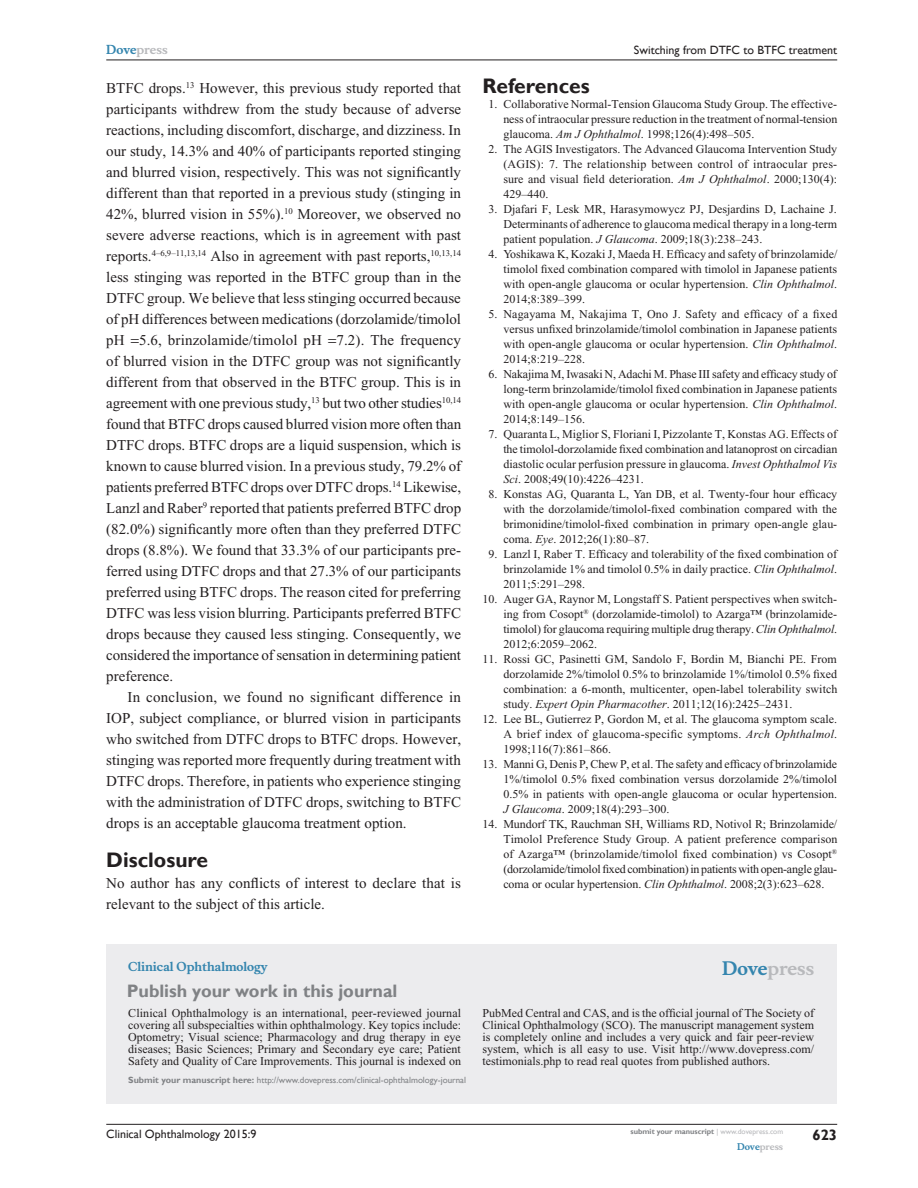
<style>
.page{position:relative;width:918px;height:1188px;background:#fff}
.page>*{position:absolute;margin:0;border:0;box-sizing:border-box;transform-origin:0 0}
.RefH{font:700 21px "Gill Sans";color:#231f20}
.PromBx-H1{font:700 18px "Gill Sans";color:#808285}
.PromBx-Brand{font:700 18px "Musee";color:#b8b9bc}
.Tx{font:15px/21px "Times New Roman";color:#231f20;text-align:justify}
.TxF{font:15px/21px "Times New Roman";letter-spacing:.005em;color:#231f20}
.t1{font:700 15px "Gill Sans";color:#231f20}
.RefNL2{font:12px/15px "Times New Roman";color:#231f20;text-align:justify}
.PromBx-Tx{font:12px/12px "Times New Roman";color:#231f20;text-align:justify}
.t2{font:12px "Gill Sans";color:#231f20}
.PromBx-JrnlName{font:700 12px "Musee";color:#3485ae}
.t3{font:700 12px "Musee";color:#b8b9bc}
.PromBx-SubmitMssWebA{font:9px "Gill Sans";color:#808285}
.t4{font:700 9px "Musee";color:#b8b9bc}
.t5{font:700 7.5px "Gill Sans";color:#808285}
.s1{color:#3485ae}
.s2{font-style:italic}
.s3{font-weight:700}
.s4{font-weight:400;color:#b8b9bc}
</style>
<div class="page">
<div style="left:106px;top:944px;width:731px;height:159px;background:#ececee"></div>
<hr style="left:106px;top:1124px;width:731px;height:1px;background:#231f20">
<hr style="left:106px;top:60px;width:731px;height:1px;background:#231f20">
<p class="t3" style="left:106px;top:43px;width:63px"><span class="s1">Dove</span>press</p>
<p class="t2" style="left:634px;top:43px;width:205px">Switching from DTFC to BTFC treatment</p>
<p class="Tx" style="left:106px;top:77px;width:357px">BTFC drops.<sup>13</sup> However, this previous study reported that participants withdrew from the study because of adverse reactions, including discomfort, discharge, and dizziness. In our study, 14.3% and 40% of participants reported stinging and blurred vision, respectively. This was not significantly different than that reported in a previous study (stinging in 42%, blurred vision in 55%).<sup>10</sup> Moreover, we observed no severe adverse reactions, which is in agreement with past reports.<sup>4–6,9–11,13,14</sup> Also in agreement with past reports,<sup>10,13,14 </sup>less stinging was reported in the BTFC group than in the DTFC group. We believe that less stinging occurred because of pH differences between medications (dorzolamide/timolol pH 5.6, brinzolamide/timolol pH 7.2). The frequency of blurred vision in the DTFC group was not significantly different from that observed in the BTFC group. This is in agreement with one previous study,<sup>13</sup> but two other studies<sup>10,14 </sup>found that BTFC drops caused blurred vision more often than DTFC drops. BTFC drops are a liquid suspension, which is known to cause blurred vision. In a previous study, 79.2% of patients preferred BTFC drops over DTFC drops.<sup>14</sup> Likewise, Lanzl and Raber<sup>9</sup> reported that patients preferred BTFC drop (82.0%) significantly more often than they preferred DTFC drops (8.8%). We found that 33.3% of our participants pre&shy;ferred using DTFC drops and that 27.3% of our participants preferred using BTFC drops. The reason cited for preferring DTFC was less vision blurring. Participants preferred BTFC drops because they caused less stinging. Consequently, we considered the importance of sensation in determining patient preference.</p>
<p class="Tx" style="left:106px;top:686px;width:356px;text-indent:21px">In conclusion, we found no significant difference in IOP, subject compliance, or blurred vision in participants who switched from DTFC drops to BTFC drops. However, stinging was reported more frequently during treatment with DTFC drops. Therefore, in patients who experience stinging with the administration of DTFC drops, switching to BTFC drops is an acceptable glaucoma treatment option.</p>
<h1 class="RefH" style="left:106px;top:847px;width:103px">Disclosure</h1>
<p class="TxF" style="left:106px;top:872px;width:356px">No author has any conflicts of interest to declare that is relevant to the subject of this article.</p>
<p class="RefH" style="left:482px;top:73px;width:109px">References</p>
<p class="RefNL2" style="left:503px;top:96px;width:336px;text-indent:-15px">1. Collaborative Normal-Tension Glaucoma Study Group. The effective&shy;ness of intraocular pressure reduction in the treatment of normal-tension glaucoma. <span class="s2">Am J Ophthalmol</span>. 1998;126(4):498–505.</p>
<p class="RefNL2" style="left:503px;top:141px;width:335px;text-indent:-15px">2. The AGIS Investigators. The Advanced Glaucoma Intervention Study (AGIS): 7. The relationship between control of intraocular pres&shy;sure and visual field deterioration. <span class="s2">Am J Ophthalmol</span>. 2000;130(4):<br>429–440.</p>
<p class="RefNL2" style="left:503px;top:201px;width:335px;text-indent:-15px">3. Djafari F, Lesk MR, Harasymowycz PJ, Desjardins D, Lachaine J.<br>Determinants of adherence to glaucoma medical therapy in a long-term patient population. <span class="s2">J Glaucoma</span>. 2009;18(3):238–243.</p>
<p class="RefNL2" style="left:503px;top:246px;width:335px;text-indent:-15px">4. Yoshikawa K, Kozaki J, Maeda H. Efficacy and safety of brinzolamide/ timolol fixed combination compared with timolol in Japanese patients with open-angle glaucoma or ocular hypertension. <span class="s2">Clin Ophthalmol</span>.<br>2014;8:389–399.</p>
<p class="RefNL2" style="left:503px;top:306px;width:335px;text-indent:-15px">5. Nagayama M, Nakajima T, Ono J. Safety and efficacy of a fixed versus unfixed brinzolamide/timolol combination in Japanese patients with open-angle glaucoma or ocular hypertension. <span class="s2">Clin Ophthalmol</span>.<br>2014;8:219–228.</p>
<p class="RefNL2" style="left:503px;top:366px;width:335px;text-indent:-15px">6. Nakajima M, Iwasaki N, Adachi M. Phase III safety and efficacy study of long-term brinzolamide/timolol fixed combination in Japanese patients with open-angle glaucoma or ocular hypertension. <span class="s2">Clin Ophthalmol</span>.<br>2014;8:149–156.</p>
<p class="RefNL2" style="left:503px;top:426px;width:335px;text-indent:-15px">7. Quaranta L, Miglior S, Floriani I, Pizzolante T, Konstas AG. Effects of the timolol-dorzolamide fixed combination and latanoprost on circadian diastolic ocular perfusion pressure in glaucoma. <span class="s2">Invest Ophthalmol Vis Sci</span>. 2008;49(10):4226–4231.</p>
<p class="RefNL2" style="left:503px;top:486px;width:335px;text-indent:-15px">8. Konstas AG, Quaranta L, Yan DB, et al. Twenty-four hour efficacy with the dorzolamide/timolol-fixed combination compared with the brimonidine/timolol-fixed combination in primary open-angle glau&shy;coma. <span class="s2">Eye</span>. 2012;26(1):80–87.</p>
<p class="RefNL2" style="left:503px;top:546px;width:335px;text-indent:-15px">9. Lanzl I, Raber T. Efficacy and tolerability of the fixed combination of brinzolamide 1% and timolol 0.5% in daily practice. <span class="s2">Clin Ophthalmol</span>.<br>2011;5:291–298.</p>
<p class="RefNL2" style="left:503px;top:591px;width:335px;text-indent:-21px">10. Auger GA, Raynor M, Longstaff S. Patient perspectives when switch&shy;ing from Cosopt<sup>®</sup> (dorzolamide-timolol) to Azarga™ (brinzolamide&shy;timolol) for glaucoma requiring multiple drug therapy. <span class="s2">Clin Ophthalmol</span>.<br>2012;6:2059–2062.</p>
<p class="RefNL2" style="left:503px;top:651px;width:336px;text-indent:-21px">11. Rossi GC, Pasinetti GM, Sandolo F, Bordin M, Bianchi PE. From dorzolamide 2%/timolol 0.5% to brinzolamide 1%/timolol 0.5% fixed combination: a 6-month, multicenter, open-label tolerability switch study. <span class="s2">Expert Opin Pharmacother</span>. 2011;12(16):2425–2431.</p>
<p class="RefNL2" style="left:503px;top:711px;width:335px;text-indent:-21px">12. Lee BL, Gutierrez P, Gordon M, et al. The glaucoma symptom scale.<br>A brief index of glaucoma-specific symptoms. <span class="s2">Arch Ophthalmol</span>.<br>1998;116(7):861–866.</p>
<p class="RefNL2" style="left:503px;top:756px;width:335px;text-indent:-21px">13. Manni G, Denis P, Chew P, et al. The safety and efficacy of brinzolamide 1%/timolol 0.5% fixed combination versus dorzolamide 2%/timolol 0.5% in patients with open-angle glaucoma or ocular hypertension.<br><span class="s2">J Glaucoma</span>. 2009;18(4):293–300.</p>
<p class="RefNL2" style="left:503px;top:816px;width:336px;text-indent:-21px">14. Mundorf TK, Rauchman SH, Williams RD, Notivol R; Brinzolamide/ Timolol Preference Study Group. A patient preference comparison of Azarga™ (brinzolamide/timolol fixed combination) vs Cosopt<sup>® </sup>(dorzolamide/timolol fixed combination) in patients with open-angle glau&shy;coma or ocular hypertension. <span class="s2">Clin Ophthalmol</span>. 2008;2(3):623–628.</p>
<p class="PromBx-JrnlName" style="left:128px;top:959px;width:141px">Clinical Ophthalmology</p>
<p class="PromBx-H1" style="left:127px;top:980px;width:272px">Publish your work in this journal</p>
<p class="PromBx-Brand" style="left:722px;top:958px;width:94px"><span class="s1">Dove</span>press</p>
<p class="PromBx-Tx" style="left:128px;top:1007px;width:334px">Clinical Ophthalmology is an international, peer-reviewed journal covering all subspecialties within ophthalmology. Key topics include:<br>Optometry; Visual science; Pharmacology and drug therapy in eye diseases; Basic Sciences; Primary and Secondary eye care; Patient Safety and Quality of Care Improvements. This journal is indexed on</p>
<p class="PromBx-Tx" style="left:482px;top:1007px;width:333px">PubMed Central and CAS, and is the official journal of The Society of Clinical Ophthalmology (SCO). The manuscript management system is completely online and includes a very quick and fair peer-review system, which is all easy to use. Visit http://www.dovepress.com/ testimonials.php to read real quotes from published authors.</p>
<p class="PromBx-SubmitMssWebA" style="left:128px;top:1075px;width:339px"><span class="s3">Submit your manuscript here:</span> http://www.dovepress.com/clinical-ophthalmology-journal</p>
<p class="t2" style="left:106px;top:1127px;width:152px">Clinical Ophthalmology 2015:9</p>
<p class="t5" style="left:631px;top:1127px;width:154px">submit your manuscript <span class="s4">| www.dovepress.com</span></p>
<p class="t4" style="left:737px;top:1141px;width:48px"><span class="s1">Dove</span>press</p>
<p class="t1" style="left:812px;top:1126px;width:26px">623</p>
</div>
